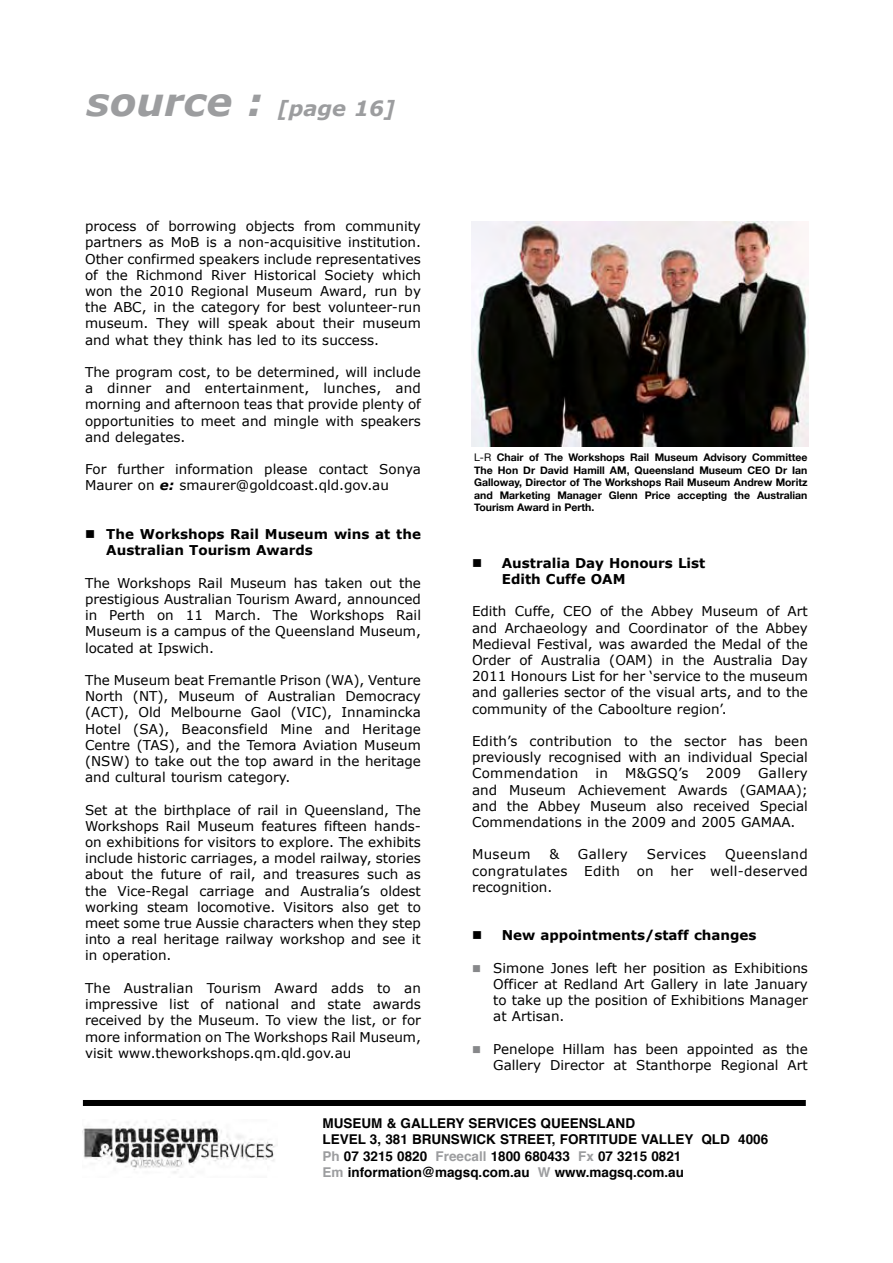
<style>
.page{position:relative;width:893px;height:1263px;background:#fff}
.page>*{position:absolute;margin:0;border:0;box-sizing:border-box;transform-origin:0 0}
.t1{font:italic 700 21px "Verdana";color:#9c9d9f}
.t2{font:13.5px/16.2px "Verdana";color:#000;text-align:justify}
.t3{font:700 13.5px/16.2px "Helvetica";color:#000}
.t4{font:700 13.5px/16.2px "Verdana";color:#000}
.t5{font:13.5px "Verdana";letter-spacing:.025em;color:#000}
.t6{font:700 10.5px/12.6px "Helvetica Neue";color:#000;text-align:justify}
.s1{font-size:39px}
.s2{font-weight:700;font-style:italic}
.s3{font-weight:400}
.s4{color:#87888a}
.s5{color:#9c9d9f}
</style>
<div class="page">
<img style="left:83px;top:1121px;width:193px;height:52px">
<div style="left:83px;top:1100px;width:723px;height:6px;background:#000"></div>
<img style="left:471px;top:222px;width:338px;height:224px">
<h1 class="t1" style="left:87px;top:95px;width:310px"><span class="s1">source :</span> [page 16]</h1>
<p class="t2" style="left:85px;top:218px;width:337px">process of borrowing objects from community partners as MoB is a non-acquisitive institution.<br>Other confirmed speakers include representatives of the Richmond River Historical Society which won the 2010 Regional Museum Award, run by the ABC, in the category for best volunteer-run museum. They will speak about their museum and what they think has led to its success.</p>
<p class="t2" style="left:85px;top:363px;width:337px">The program cost, to be determined, will include a dinner and entertainment, lunches, and morning and afternoon teas that provide plenty of opportunities to meet and mingle with speakers and delegates.</p>
<p class="t2" style="left:85px;top:461px;width:337px">For further information please contact Sonya<br>Maurer on <span class="s2">e:</span> smaurer@goldcoast.qld.gov.au</p>
<p class="t4" style="left:106px;top:526px;width:316px;text-indent:-21px">■ The Workshops Rail Museum wins at the<br>Australian Tourism Awards</p>
<p class="t2" style="left:85px;top:574px;width:337px">The Workshops Rail Museum has taken out the prestigious Australian Tourism Award, announced in Perth on 11 March. The Workshops Rail Museum is a campus of the Queensland Museum, located at Ipswich.</p>
<p class="t2" style="left:85px;top:672px;width:337px">The Museum beat Fremantle Prison (WA), Venture North (NT), Museum of Australian Democracy (ACT), Old Melbourne Gaol (VIC), Innamincka Hotel (SA), Beaconsfield Mine and Heritage Centre (TAS), and the Temora Aviation Museum (NSW) to take out the top award in the heritage and cultural tourism category.</p>
<p class="t2" style="left:85px;top:801px;width:337px">Set at the birthplace of rail in Queensland, The Workshops Rail Museum features fifteen hands&shy;on exhibitions for visitors to explore. The exhibits include historic carriages, a model railway, stories about the future of rail, and treasures such as the Vice-Regal carriage and Australia’s oldest working steam locomotive. Visitors also get to meet some true Aussie characters when they step into a real heritage railway workshop and see it in operation.</p>
<p class="t2" style="left:85px;top:979px;width:337px">The Australian Tourism Award adds to an impressive list of national and state awards received by the Museum. To view the list, or for more information on The Workshops Rail Museum, visit www.theworkshops.qm.qld.gov.au</p>
<p class="t6" style="left:474px;top:451px;width:335px"><span class="s3">L-R</span> Chair of The Workshops Rail Museum Advisory Committee The Hon Dr David Hamill AM, Queensland Museum CEO Dr Ian Galloway, Director of The Workshops Rail Museum Andrew Moritz and Marketing Manager Glenn Price accepting the Australian Tourism Award in Perth.</p>
<p class="t4" style="left:502px;top:554px;width:205px;text-indent:-30px">■ Australia Day Honours List<br>Edith Cuffe OAM</p>
<p class="t2" style="left:472px;top:603px;width:337px">Edith Cuffe, CEO of the Abbey Museum of Art and Archaeology and Coordinator of the Abbey Medieval Festival, was awarded the Medal of the Order of Australia (OAM) in the Australia Day 2011 Honours List for her ‘service to the museum and galleries sector of the visual arts, and to the community of the Caboolture region’.</p>
<p class="t2" style="left:472px;top:732px;width:337px">Edith’s contribution to the sector has been previously recognised with an individual Special Commendation</p>
<p class="t2" style="left:472px;top:765px;width:337px;text-indent:286px">Gallery and Museum Achievement Awards (GAMAA); and the Abbey Museum also received Special Commendations in the 2009 and 2005 GAMAA.</p>
<p class="t2" style="left:472px;top:846px;width:60px">Museum</p>
<p class="t2" style="left:549px;top:846px;width:11px">&amp;</p>
<p class="t5" style="left:578px;top:846px;width:52px">Gallery</p>
<p class="t5" style="left:647px;top:846px;width:61px">Services</p>
<p class="t2" style="left:595px;top:765px;width:14px">in</p>
<p class="t2" style="left:625px;top:765px;width:65px">M&amp;GSQ’s</p>
<p class="t2" style="left:706px;top:765px;width:37px">2009</p>
<p class="t2" style="left:472px;top:846px;width:337px;text-indent:253px">Queensland congratulates Edith on her well-deserved recognition.</p>
<p class="t4" style="left:472px;top:927px;width:286px">■ New appointments/staff changes</p>
<p class="t2" style="left:493px;top:959px;width:316px;text-indent:-21px"><span class="s4">■</span> Simone Jones left her position as Exhibitions Officer at Redland Art Gallery in late January to take up the position of Exhibitions Manager at Artisan.</p>
<p class="t2" style="left:472px;top:1040px;width:337px;text-align:right"><span class="s4">■</span> Penelope Hillam has been appointed as the<br>Gallery Director at Stanthorpe Regional Art</p>
<p class="t3" style="left:323px;top:1114px;width:447px">MUSEUM &amp; GALLERY SERVICES QUEENSLAND<br>LEVEL 3, 381 BRUNSWICK STREET, FORTITUDE VALLEY QLD 4006<br><span class="s5">Ph</span> 07 3215 0820 <span class="s5">Freecall</span> 1800 680433 <span class="s5">Fx</span> 07 3215 0821<br><span class="s5">Em</span> information@magsq.com.au <span class="s5">W</span> www.magsq.com.au</p>
</div>
